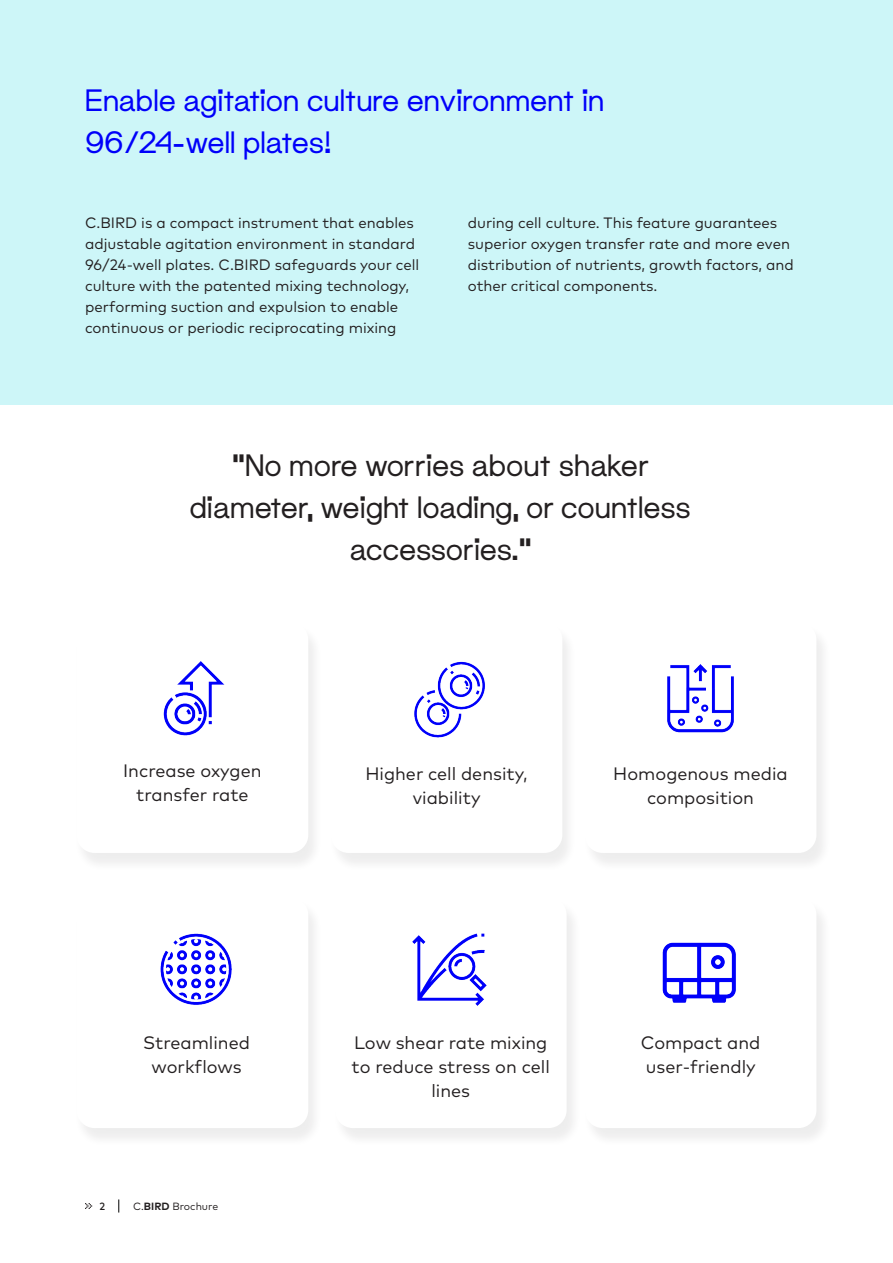
<style>
.page{position:relative;width:893px;height:1263px;background:#fff}
.page>*{position:absolute;margin:0;border:0;box-sizing:border-box;transform-origin:0 0}
.t1{font:30px/42px "Maxeville";letter-spacing:-.005em;color:#231f20;text-align:center}
.t2{font:30px/42px "Maxeville";letter-spacing:-.01em;color:#0000fa}
.Paragraph{font:18px/24px "Mark Pro";color:#231f20;text-align:center}
.t3{font:15px/21px "Mark Pro";color:#231f20}
.t4{font:10.5px "Mark Pro";color:#231f20}
.t5{font:500 10.5px "Mark Pro";color:#231f20}
.s1{font-weight:700}
</style>
<div class="page">
<div style="left:0;top:0;width:893px;height:405px;background:#cdf6f8"></div>
<div style="left:583px;top:900px;width:248px;height:247px;background:#f6f6f6"></div>
<div style="left:585px;top:897px;width:231px;height:231px;background:#fff;border-radius:18px"></div>
<img style="left:662px;top:942px;width:74px;height:61px">
<div style="left:75px;top:900px;width:248px;height:247px;background:#f7f7f7"></div>
<div style="left:77px;top:897px;width:231px;height:231px;background:#fff;border-radius:18px"></div>
<img style="left:160px;top:933px;width:72px;height:72px">
<div style="left:333px;top:900px;width:248px;height:247px;background:#f6f6f6"></div>
<div style="left:335px;top:897px;width:232px;height:231px;background:#fff;border-radius:18px"></div>
<img style="left:412px;top:933px;width:75px;height:73px">
<div style="left:329px;top:624px;width:248px;height:248px;background:#f7f7f7"></div>
<div style="left:331px;top:622px;width:231px;height:231px;background:#fff;border-radius:18px"></div>
<img style="left:414px;top:661px;width:71px;height:77px">
<div style="left:583px;top:624px;width:248px;height:248px;background:#f6f6f6"></div>
<div style="left:585px;top:622px;width:231px;height:231px;background:#fff;border-radius:18px"></div>
<img style="left:667px;top:664px;width:67px;height:69px">
<div style="left:75px;top:624px;width:248px;height:248px;background:#f7f7f7"></div>
<div style="left:77px;top:622px;width:231px;height:231px;background:#fff;border-radius:18px"></div>
<img style="left:163px;top:661px;width:62px;height:75px">
<svg style="left:85px;top:1203px;width:7px;height:6px"></svg>
<svg style="left:119px;top:1199px;width:1px;height:13px"></svg>
<p class="t2" style="left:85px;top:80px;width:521px">Enable agitation culture environment in<br>96/24-well plates!</p>
<p class="t3" style="left:85px;top:211px;width:331px">C.BIRD is a compact instrument that enables adjustable agitation environment in standard</p>
<p class="t3" style="left:85px;top:253px;width:336px">96/24-well plates. C.BIRD safeguards your cell culture with the patented mixing technology, performing suction and expulsion to enable continuous or periodic reciprocating mixing</p>
<p class="t3" style="left:468px;top:211px;width:328px">during cell culture. This feature guarantees superior oxygen transfer rate and more even distribution of nutrients, growth factors, and other critical components.</p>
<p class="t1" style="left:189px;top:444px;width:503px">“No more worries about shaker diameter, weight loading, or countless accessories.”</p>
<p class="Paragraph" style="left:123px;top:757px;width:140px">Increase oxygen transfer rate</p>
<p class="Paragraph" style="left:365px;top:760px;width:164px">Higher cell density, viability</p>
<p class="Paragraph" style="left:613px;top:760px;width:176px">Homogenous media composition</p>
<p class="Paragraph" style="left:143px;top:1029px;width:108px">Streamlined workflows</p>
<p class="Paragraph" style="left:352px;top:1029px;width:200px">Low shear rate mixing to reduce stress on cell lines</p>
<p class="t5" style="left:100px;top:1198px;width:7px">2</p>
<p class="t4" style="left:133px;top:1198px;width:87px">C.<span class="s1">BIRD</span> Brochure</p>
<p class="Paragraph" style="left:641px;top:1029px;width:121px;text-align:left">Compact and user-friendly</p>
</div>
